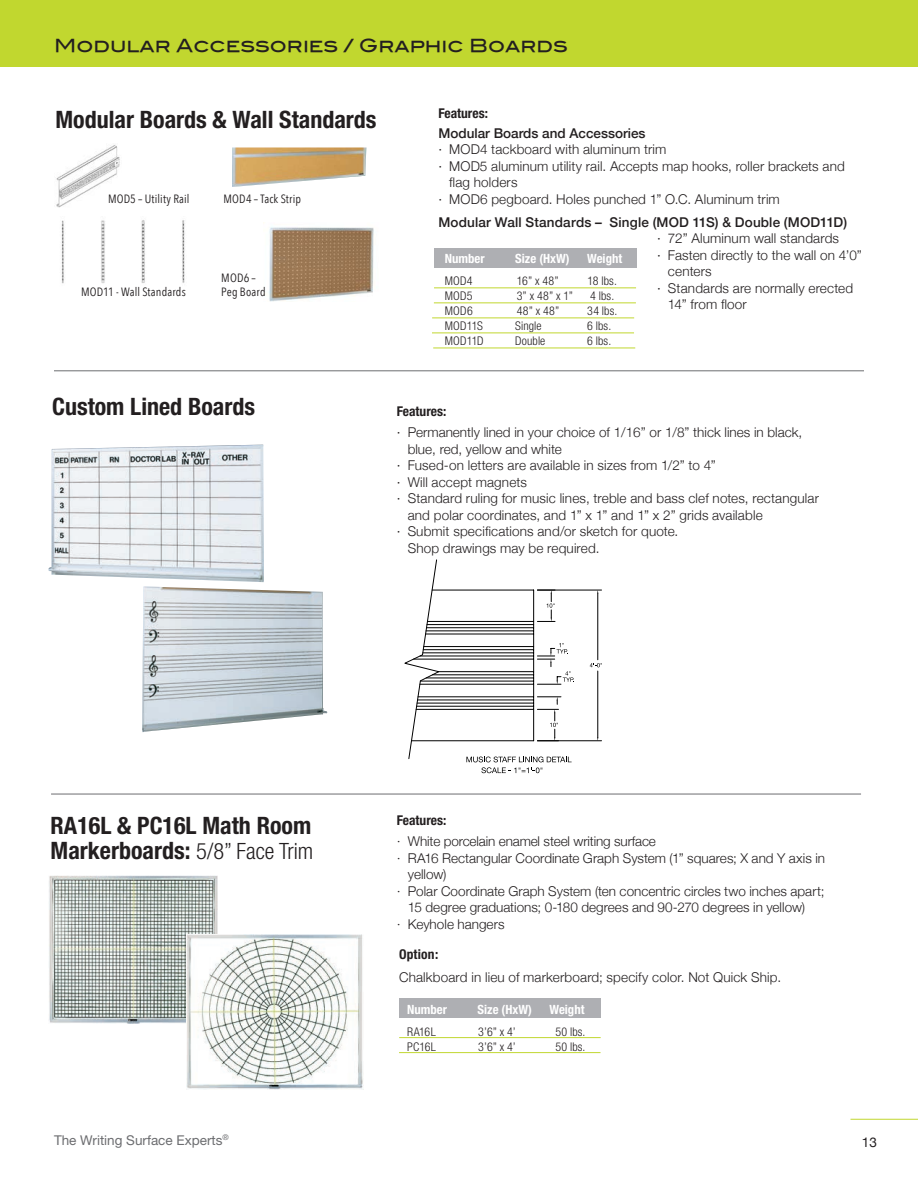
<style>
.page{position:relative;width:918px;height:1188px;background:#fff}
.page>*{position:absolute;margin:0;border:0;box-sizing:border-box;transform-origin:0 0}
.t1{font:700 condensed 24px/25.5px "Helvetica Neue";color:#231f20}
.t2{font:18px "Blair Md ITCTT Medium";color:#231f20}
.t3{font:300 13.5px "Helvetica Neue";letter-spacing:.005em;color:#231f20}
.t4{font:500 13.5px "Helvetica Neue";letter-spacing:.01em;color:#231f20}
.t5{font:700 condensed 13.5px "Helvetica Neue";color:#231f20}
.t6{font:13.5px "Helvetica Neue";color:#6c6d70}
.t7{font:13.5px "Helvetica Neue";color:#231f20}
.t8{font:700 condensed 12.75px "Helvetica Neue";color:#fff}
.t9{font:300 condensed 12px "Helvetica Neue";letter-spacing:.01em;color:#231f20}
.t10{font:12px/13.5px "Avenir Next Condensed";letter-spacing:.015em;color:#231f20}
.t11{font:7.8px "Helvetica Neue";color:#6c6d70}
.s1{font-weight:300;font-size:22.5px}
.s2{font-stretch:condensed}
</style>
<div class="page">
<hr style="left:851px;top:1119px;width:67px;height:1px;background:#c1d72f">
<div style="left:0;top:0;width:918px;height:67px;background:#c1d72f"></div>
<div style="left:399px;top:998px;width:202px;height:20px;background:#aeafb3"></div>
<hr style="left:399px;top:1037px;width:202px;height:1px;background:#c1d72f">
<hr style="left:399px;top:1052px;width:202px;height:1px;background:#c1d72f">
<img style="left:142px;top:586px;width:185px;height:146px">
<img style="left:49px;top:445px;width:215px;height:137px">
<img style="left:49px;top:875px;width:169px;height:149px">
<img style="left:186px;top:934px;width:177px;height:155px">
<hr style="left:51px;top:794px;width:810px;height:1px;background:#6c6d70">
<svg style="left:466px;top:757px;width:106px;height:16px"></svg>
<hr style="left:537px;top:740px;width:65px;height:1px;background:#000">
<hr style="left:537px;top:590px;width:65px;height:1px;background:#000">
<hr style="left:597px;top:671px;width:1px;height:66px;background:#000">
<hr style="left:597px;top:594px;width:1px;height:66px;background:#000">
<svg style="left:590px;top:663px;width:12px;height:4px"></svg>
<hr style="left:533px;top:590px;width:1px;height:151px;background:#000">
<hr style="left:412px;top:740px;width:122px;height:1px;background:#000">
<hr style="left:432px;top:590px;width:102px;height:1px;background:#000">
<hr style="left:416px;top:709px;width:118px;height:1px;background:#000">
<hr style="left:417px;top:706px;width:117px;height:1px;background:#000">
<hr style="left:417px;top:703px;width:117px;height:1px;background:#000">
<hr style="left:418px;top:700px;width:116px;height:1px;background:#000">
<hr style="left:418px;top:696px;width:116px;height:1px;background:#000">
<hr style="left:439px;top:671px;width:95px;height:1px;background:#000">
<hr style="left:432px;top:674px;width:102px;height:1px;background:#000">
<hr style="left:426px;top:678px;width:108px;height:1px;background:#000">
<hr style="left:420px;top:681px;width:114px;height:1px;background:#000">
<hr style="left:420px;top:684px;width:114px;height:1px;background:#000">
<hr style="left:426px;top:634px;width:108px;height:1px;background:#000">
<hr style="left:423px;top:652px;width:111px;height:1px;background:#000">
<hr style="left:423px;top:649px;width:111px;height:1px;background:#000">
<hr style="left:424px;top:646px;width:110px;height:1px;background:#000">
<hr style="left:414px;top:659px;width:120px;height:1px;background:#000">
<hr style="left:420px;top:656px;width:114px;height:1px;background:#000">
<hr style="left:427px;top:621px;width:107px;height:1px;background:#000">
<hr style="left:427px;top:624px;width:107px;height:1px;background:#000">
<hr style="left:427px;top:627px;width:107px;height:1px;background:#000">
<hr style="left:426px;top:631px;width:108px;height:1px;background:#000">
<svg style="left:537px;top:590px;width:18px;height:32px"></svg>
<svg style="left:537px;top:696px;width:24px;height:45px"></svg>
<svg style="left:537px;top:643px;width:37px;height:42px"></svg>
<svg style="left:404px;top:559px;width:37px;height:200px"></svg>
<div style="left:434px;top:248px;width:202px;height:20px;background:#aeafb3"></div>
<hr style="left:434px;top:287px;width:202px;height:1px;background:#c1d72f">
<hr style="left:434px;top:302px;width:202px;height:1px;background:#c1d72f">
<img style="left:232px;top:147px;width:134px;height:40px">
<img style="left:263px;top:222px;width:111px;height:80px">
<img style="left:56px;top:145px;width:64px;height:62px">
<img style="left:61px;top:220px;width:124px;height:64px">
<hr style="left:432px;top:318px;width:202px;height:1px;background:#c1d72f">
<hr style="left:432px;top:333px;width:202px;height:1px;background:#c1d72f">
<hr style="left:433px;top:348px;width:202px;height:1px;background:#c1d72f">
<hr style="left:54px;top:370px;width:810px;height:1px;background:#6c6d70">
<h2 class="t2" style="left:54px;top:31px;width:515px">Modular Accessories / Graphic Boards</h2>
<h1 class="t1" style="left:56px;top:106px;width:323px">Modular Boards &amp; Wall Standards</h1>
<p class="t10" style="left:108px;top:192px;width:83px">MOD5 – Utility Rail</p>
<p class="t10" style="left:81px;top:285px;width:106px">MOD11 - Wall Standards</p>
<p class="t10" style="left:224px;top:192px;width:79px">MOD4 – Tack Strip</p>
<p class="t10" style="left:221px;top:271px;width:46px">MOD6 –<br>Peg Board</p>
<h1 class="t1" style="left:52px;top:393px;width:204px">Custom Lined Boards</h1>
<p class="t5" style="left:438px;top:105px;width:51px">Features:</p>
<p class="t4" style="left:438px;top:122px;width:209px">Modular Boards and Accessories</p>
<p class="t3" style="left:438px;top:138px;width:229px">· MOD4 tackboard with aluminum trim</p>
<p class="t3" style="left:438px;top:155px;width:408px">· MOD5 aluminum utility rail. Accepts map hooks, roller brackets and</p>
<p class="t3" style="left:449px;top:171px;width:70px">flag holders</p>
<p class="t3" style="left:438px;top:188px;width:343px">· MOD6 pegboard. Holes punched 1” O.C. Aluminum trim</p>
<p class="t4" style="left:438px;top:211px;width:410px">Modular Wall Standards – Single (MOD 11S) &amp; Double (MOD11D)</p>
<p class="t3" style="left:657px;top:228px;width:183px">· 72” Aluminum wall standards</p>
<p class="t3" style="left:657px;top:244px;width:206px">· Fasten directly to the wall on 4’0”</p>
<p class="t3" style="left:668px;top:261px;width:45px">centers</p>
<p class="t3" style="left:657px;top:277px;width:197px">· Standards are normally erected</p>
<p class="t3" style="left:668px;top:294px;width:80px">14” from floor</p>
<p class="t8" style="left:445px;top:251px;width:41px">Number</p>
<p class="t8" style="left:515px;top:251px;width:56px">Size (HxW)</p>
<p class="t8" style="left:587px;top:251px;width:36px">Weight</p>
<p class="t9" style="left:445px;top:273px;width:29px">MOD4</p>
<p class="t9" style="left:517px;top:273px;width:43px">16” x 48”</p>
<p class="t9" style="left:588px;top:273px;width:31px">18 lbs.</p>
<p class="t9" style="left:445px;top:288px;width:29px">MOD5</p>
<p class="t9" style="left:517px;top:288px;width:58px">3” x 48” x 1”</p>
<p class="t9" style="left:590px;top:288px;width:26px">4 lbs.</p>
<p class="t9" style="left:445px;top:303px;width:29px">MOD6</p>
<p class="t9" style="left:517px;top:303px;width:44px">48” x 48”</p>
<p class="t9" style="left:587px;top:303px;width:32px">34 lbs.</p>
<p class="t9" style="left:445px;top:318px;width:40px">MOD11S</p>
<p class="t9" style="left:515px;top:318px;width:28px">Single</p>
<p class="t9" style="left:587px;top:318px;width:26px">6 lbs.</p>
<p class="t9" style="left:445px;top:333px;width:40px">MOD11D</p>
<p class="t9" style="left:515px;top:333px;width:32px">Double</p>
<p class="t9" style="left:587px;top:333px;width:26px">6 lbs.</p>
<p class="t5" style="left:397px;top:403px;width:51px">Features:</p>
<p class="t3" style="left:397px;top:421px;width:407px">· Permanently lined in your choice of 1/16” or 1/8” thick lines in black,</p>
<p class="t3" style="left:408px;top:438px;width:156px">blue, red, yellow and white</p>
<p class="t3" style="left:397px;top:454px;width:320px">· Fused-on letters are available in sizes from 1/2” to 4”</p>
<p class="t3" style="left:397px;top:471px;width:132px">· Will accept magnets</p>
<p class="t3" style="left:397px;top:487px;width:424px">· Standard ruling for music lines, treble and bass clef notes, rectangular</p>
<p class="t3" style="left:408px;top:504px;width:357px">and polar coordinates, and 1” x 1” and 1” x 2” grids available</p>
<p class="t3" style="left:397px;top:520px;width:283px">· Submit specifications and/or sketch for quote.</p>
<p class="t3" style="left:408px;top:537px;width:193px">Shop drawings may be required.</p>
<h1 class="t1" style="left:51px;top:812px;width:264px">RA16L &amp; PC16L Math Room<br>Markerboards: <span class="s1">5/8” Face Trim</span></h1>
<p class="t5" style="left:397px;top:812px;width:51px">Features:</p>
<p class="t3" style="left:397px;top:831px;width:260px"><span class="s2">·</span> White porcelain enamel steel writing surface</p>
<p class="t3" style="left:397px;top:847px;width:429px"><span class="s2">·</span> RA16 Rectangular Coordinate Graph System (1” squares; X and Y axis in</p>
<p class="t3" style="left:408px;top:864px;width:40px">yellow)</p>
<p class="t3" style="left:397px;top:880px;width:429px"><span class="s2">·</span> Polar Coordinate Graph System (ten concentric circles two inches apart;</p>
<p class="t3" style="left:408px;top:897px;width:399px">15 degree graduations; 0-180 degrees and 90-270 degrees in yellow)</p>
<p class="t3" style="left:397px;top:913px;width:109px"><span class="s2">·</span> Keyhole hangers</p>
<p class="t5" style="left:399px;top:946px;width:41px">Option:</p>
<p class="t3" style="left:399px;top:966px;width:384px">Chalkboard in lieu of markerboard; specify color. Not Quick Ship.</p>
<p class="t8" style="left:407px;top:1002px;width:41px">Number</p>
<p class="t8" style="left:478px;top:1002px;width:56px">Size (HxW)</p>
<p class="t8" style="left:550px;top:1002px;width:36px">Weight</p>
<p class="t9" style="left:407px;top:1025px;width:30px">RA16L</p>
<p class="t9" style="left:478px;top:1025px;width:39px">3’6” x 4’</p>
<p class="t9" style="left:555px;top:1025px;width:32px">50 lbs.</p>
<p class="t9" style="left:407px;top:1040px;width:31px">PC16L</p>
<p class="t9" style="left:478px;top:1040px;width:39px">3’6” x 4’</p>
<p class="t9" style="left:555px;top:1040px;width:32px">50 lbs.</p>
<p class="t11" style="left:223px;top:1133px;width:8px">®</p>
<p class="t6" style="left:54px;top:1132px;width:170px">The Writing Surface Experts</p>
<p class="t7" style="left:862px;top:1132px;width:17px">13</p>
</div>
